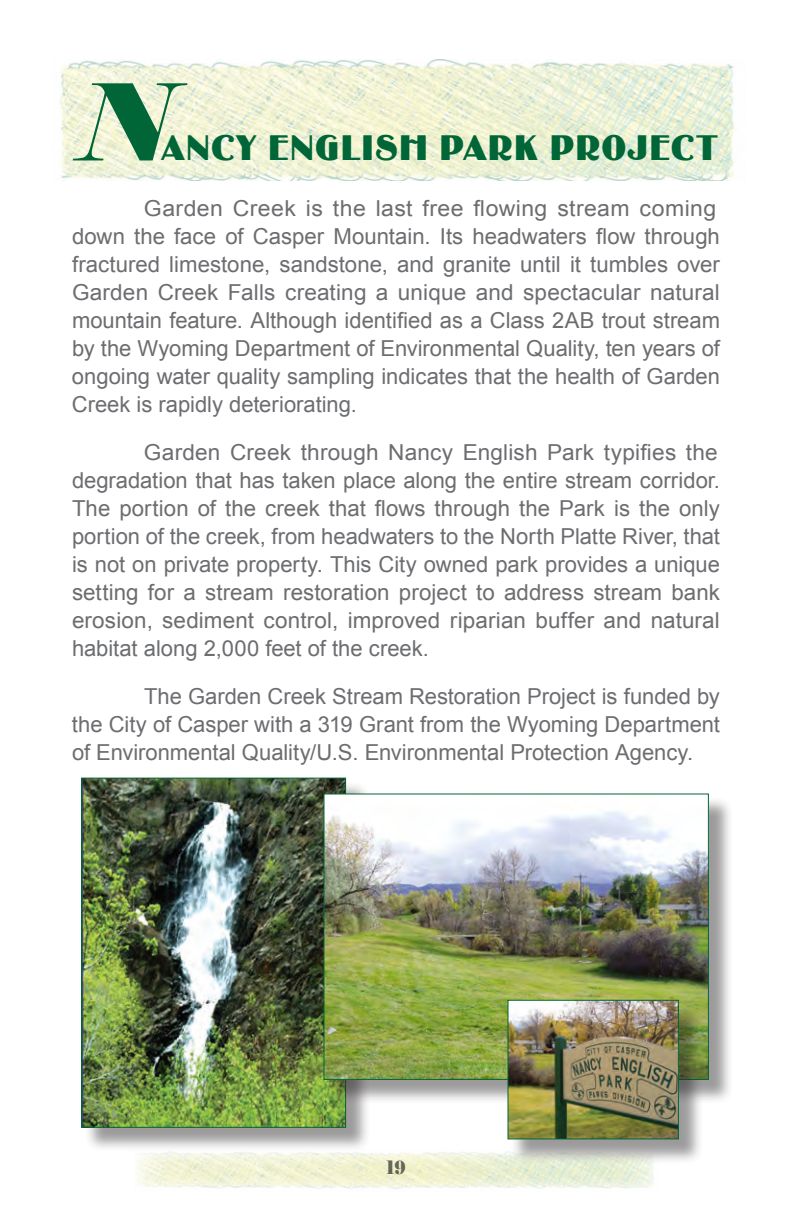
<style>
.page{position:relative;width:792px;height:1224px;background:#fff}
.page>*{position:absolute;margin:0;border:0;box-sizing:border-box;transform-origin:0 0}
.t1{font:italic 105.8px "Elephant";color:#006637}
.t2{font:36.8px "Binner D";letter-spacing:.05em;color:#006637;scale:.96 1}
.t3{font:22px/28px "Arial";color:#6c6d70;text-align:justify}
.t4{font:22px/28px "Arial";color:#6c6d70;scale:1.05 1}
.t5{font:18.4px "Elephant";color:#6c6d70;scale:.87 1}
</style>
<div class="page">
<img style="left:136px;top:1151px;width:518px;height:38px">
<img style="left:60px;top:59px;width:674px;height:122px">
<div style="left:84px;top:781px;width:287px;height:371px;background:#231f20;opacity:.45"></div>
<img style="left:83px;top:780px;width:261px;height:345px">
<div style="left:326px;top:796px;width:408px;height:309px;background:#231f20;opacity:.45"></div>
<img style="left:326px;top:796px;width:381px;height:282px">
<div style="left:324px;top:794px;width:385px;height:286px;border:1px solid #006637"></div>
<div style="left:510px;top:1003px;width:194px;height:161px;background:#231f20;opacity:.45"></div>
<img style="left:510px;top:1002px;width:167px;height:135px">
<div style="left:508px;top:1000px;width:171px;height:139px;border:1px solid #006637"></div>
<h1 class="t1" style="left:72px;top:56px;width:133px">N</h1>
<h2 class="t2" style="left:161px;top:127px;width:581px">ANCY ENGLISH PARK PROJECT</h2>
<p class="t4" style="left:72px;top:195px;width:619px;text-indent:72px">Garden Creek is the last free flowing stream coming down the face of Casper Mountain. Its headwaters flow through fractured limestone, sandstone, and granite until it tumbles over Garden Creek Falls creating a unique and spectacular natural mountain feature. Although identified as a Class 2AB trout stream by the Wyoming Department of Environmental Quality, ten years of ongoing water quality sampling indicates that the health of Garden Creek is rapidly deteriorating.</p>
<p class="t3" style="left:72px;top:439px;width:650px;text-indent:72px">Garden Creek through Nancy English Park typifies the degradation that has taken place along the entire stream corridor.<br>The portion of the creek that flows through the Park is the only portion of the creek, from headwaters to the North Platte River, that is not on private property. This City owned park provides a unique setting for a stream restoration project to address stream bank erosion, sediment control, improved riparian buffer and natural habitat along 2,000 feet of the creek.</p>
<p class="t3" style="left:72px;top:683px;width:649px;text-indent:72px">The Garden Creek Stream Restoration Project is funded by the City of Casper with a 319 Grant from the Wyoming Department of Environmental Quality/U.S. Environmental Protection Agency.</p>
<p class="t5" style="left:386px;top:1156px;width:24px">19</p>
</div>
